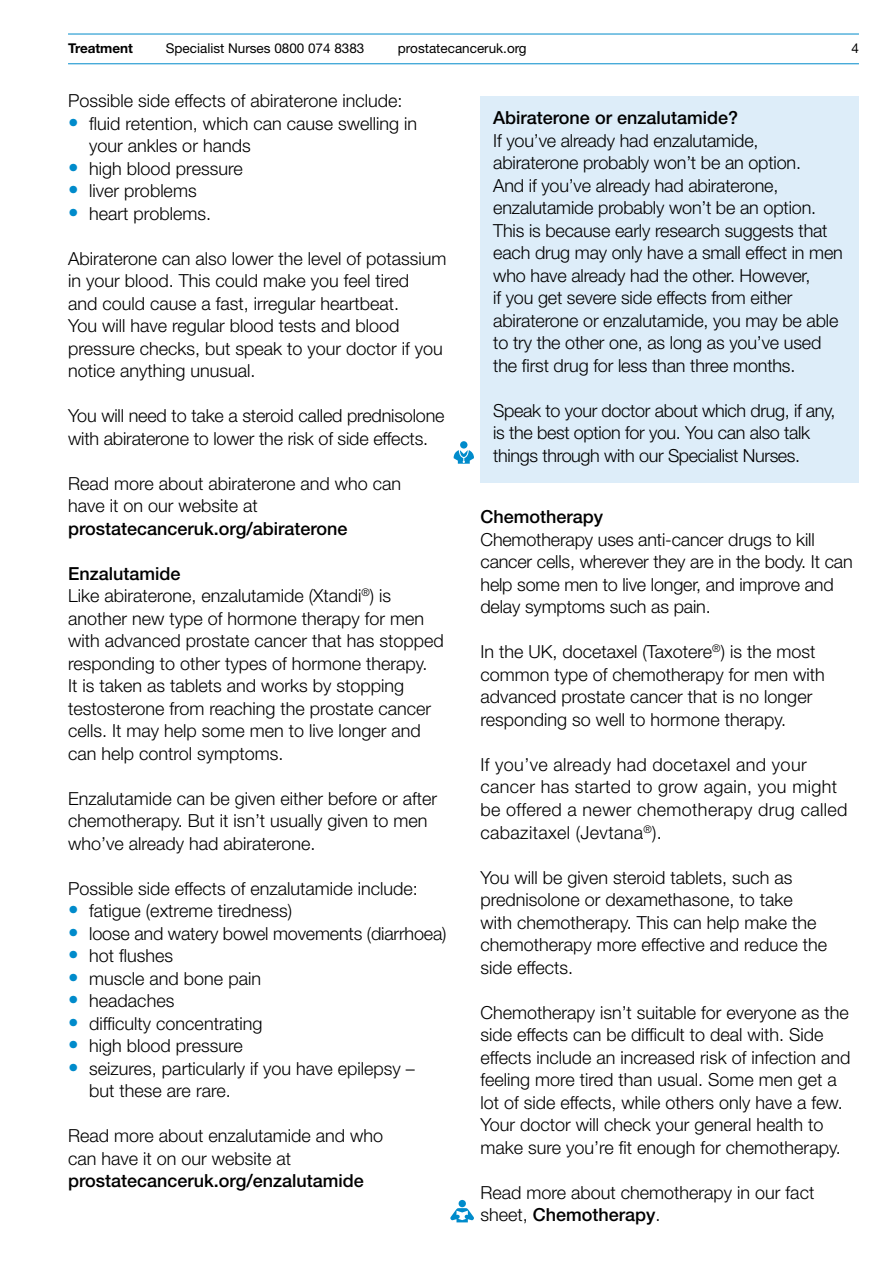
<style>
.page{position:relative;width:893px;height:1263px;background:#fff}
.page>*{position:absolute;margin:0;border:0;box-sizing:border-box;transform-origin:0 0}
.t1{font:300 18px/22.5px "Helvetica Neue LT Std";color:#000}
.t2{font:300 18px/22.5px "Helvetica Neue LT Std";letter-spacing:.02em;color:#000}
.t3{font:300 18px/22.5px "Helvetica Neue LT Std";letter-spacing:-.02em;color:#000}
.t4{font:500 18px "Helvetica Neue LT Std";color:#000}
.t5{font:13.5px "Helvetica Neue LT Std";color:#000}
.t6{font:700 13.5px "Helvetica Neue LT Std";color:#000}
.s1{font-size:21px;color:#008bcb}
.s2{font-weight:500}
</style>
<div class="page">
<hr style="left:68px;top:34px;width:791px;height:1px;background:#008bcb">
<hr style="left:68px;top:63px;width:791px;height:1px;background:#008bcb">
<div style="left:480px;top:96px;width:379px;height:387px;background:#ddedf9"></div>
<div style="left:460px;top:441px;width:7px;height:8px;background:#008bcb;border-radius:50%"></div>
<svg style="left:454px;top:450px;width:20px;height:14px"></svg>
<div style="left:459px;top:1200px;width:7px;height:7px;background:#008bcb;border-radius:50%"></div>
<svg style="left:450px;top:1208px;width:24px;height:14px"></svg>
<p class="t6" style="left:68px;top:40px;width:67px">Treatment</p>
<p class="t5" style="left:166px;top:40px;width:200px">Specialist Nurses 0800 074 8383</p>
<p class="t5" style="left:398px;top:40px;width:130px">prostatecanceruk.org</p>
<p class="t5" style="left:851px;top:40px;width:9px">4</p>
<p class="t1" style="left:68px;top:89px;width:336px">Possible side effects of abiraterone include:</p>
<p class="t1" style="left:89px;top:112px;width:329px;text-indent:-21px"><span class="s1">•</span> fluid retention, which can cause swelling in your ankles or hands</p>
<p class="t1" style="left:68px;top:157px;width:176px"><span class="s1">•</span> high blood pressure</p>
<p class="t1" style="left:68px;top:179px;width:130px"><span class="s1">•</span> liver problems</p>
<p class="t1" style="left:68px;top:202px;width:144px"><span class="s1">•</span> heart problems.</p>
<p class="t1" style="left:68px;top:247px;width:380px">Abiraterone can also lower the level of potassium in your blood. This could make you feel tired<br>and could cause a fast, irregular heartbeat.<br>You will have regular blood tests and blood pressure checks, but speak to your doctor if you notice anything unusual.</p>
<p class="t1" style="left:68px;top:404px;width:378px">You will need to take a steroid called prednisolone with abiraterone to lower the risk of side effects.</p>
<p class="t1" style="left:68px;top:472px;width:335px">Read more about abiraterone and who can have it on our website at</p>
<p class="t4" style="left:68px;top:518px;width:281px">prostatecanceruk.org/abiraterone</p>
<p class="t1" style="left:68px;top:562px;width:377px"><span class="s2">Enzalutamide<br></span>Like abiraterone, enzalutamide (Xtandi<sup>®</sup>) is another new type of hormone therapy for men with advanced prostate cancer that has stopped responding to other types of hormone therapy.<br>It is taken as tablets and works by stopping testosterone from reaching the prostate cancer cells. It may help some men to live longer and can help control symptoms.</p>
<p class="t1" style="left:68px;top:787px;width:371px">Enzalutamide can be given either before or after chemotherapy. But it isn’t usually given to men who’ve already had abiraterone.</p>
<p class="t1" style="left:68px;top:877px;width:351px">Possible side effects of enzalutamide include:</p>
<p class="t1" style="left:68px;top:899px;width:225px"><span class="s1">•</span> fatigue (extreme tiredness)</p>
<p class="t1" style="left:68px;top:922px;width:380px"><span class="s1">•</span> loose and watery bowel movements (diarrhoea)</p>
<p class="t1" style="left:68px;top:944px;width:107px"><span class="s1">•</span> hot flushes</p>
<p class="t1" style="left:68px;top:967px;width:194px"><span class="s1">•</span> muscle and bone pain</p>
<p class="t1" style="left:68px;top:989px;width:108px"><span class="s1">•</span> headaches</p>
<p class="t1" style="left:68px;top:1012px;width:196px"><span class="s1">•</span> difficulty concentrating</p>
<p class="t1" style="left:68px;top:1034px;width:176px"><span class="s1">•</span> high blood pressure</p>
<p class="t1" style="left:89px;top:1057px;width:327px;text-indent:-21px"><span class="s1">•</span> seizures, particularly if you have epilepsy – but these are rare.</p>
<p class="t1" style="left:68px;top:1124px;width:317px">Read more about enzalutamide and who can have it on our website at</p>
<p class="t4" style="left:68px;top:1170px;width:297px">prostatecanceruk.org/enzalutamide</p>
<p class="t4" style="left:493px;top:107px;width:246px">Abiraterone or enzalutamide?</p>
<p class="t1" style="left:493px;top:128px;width:351px">If you’ve already had enzalutamide, abiraterone probably won’t be an option.<br>And if you’ve already had abiraterone, enzalutamide probably won’t be an option.<br>This is because early research suggests that each drug may only have a small effect in men who have already had the other. However,<br>if you get severe side effects from either abiraterone or enzalutamide, you may be able to try the other one, as long as you’ve used the first drug for less than three months.</p>
<p class="t3" style="left:493px;top:398px;width:344px">Speak to your doctor about which drug, if any, is the best option for you. You can also talk things through with our Specialist Nurses.</p>
<p class="t4" style="left:480px;top:506px;width:124px">Chemotherapy</p>
<p class="t1" style="left:480px;top:528px;width:374px">Chemotherapy uses anti-cancer drugs to kill cancer cells, wherever they are in the body. It can help some men to live longer, and improve and delay symptoms such as pain.</p>
<p class="t1" style="left:480px;top:640px;width:346px">In the UK, docetaxel (Taxotere<sup>®</sup>) is the most common type of chemotherapy for men with advanced prostate cancer that is no longer responding so well to hormone therapy.</p>
<p class="t2" style="left:480px;top:753px;width:368px">If you’ve already had docetaxel and your cancer has started to grow again, you might be offered a newer chemotherapy drug called cabazitaxel (Jevtana<sup>®</sup>).</p>
<p class="t1" style="left:480px;top:865px;width:348px">You will be given steroid tablets, such as prednisolone or dexamethasone, to take with chemotherapy. This can help make the chemotherapy more effective and reduce the side effects.</p>
<p class="t1" style="left:480px;top:1000px;width:372px">Chemotherapy isn’t suitable for everyone as the side effects can be difficult to deal with. Side effects include an increased risk of infection and feeling more tired than usual. Some men get a lot of side effects, while others only have a few.<br>Your doctor will check your general health to make sure you’re fit enough for chemotherapy.</p>
<p class="t1" style="left:480px;top:1180px;width:335px">Read more about chemotherapy in our fact sheet, <span class="s2">Chemotherapy</span>.</p>
</div>
